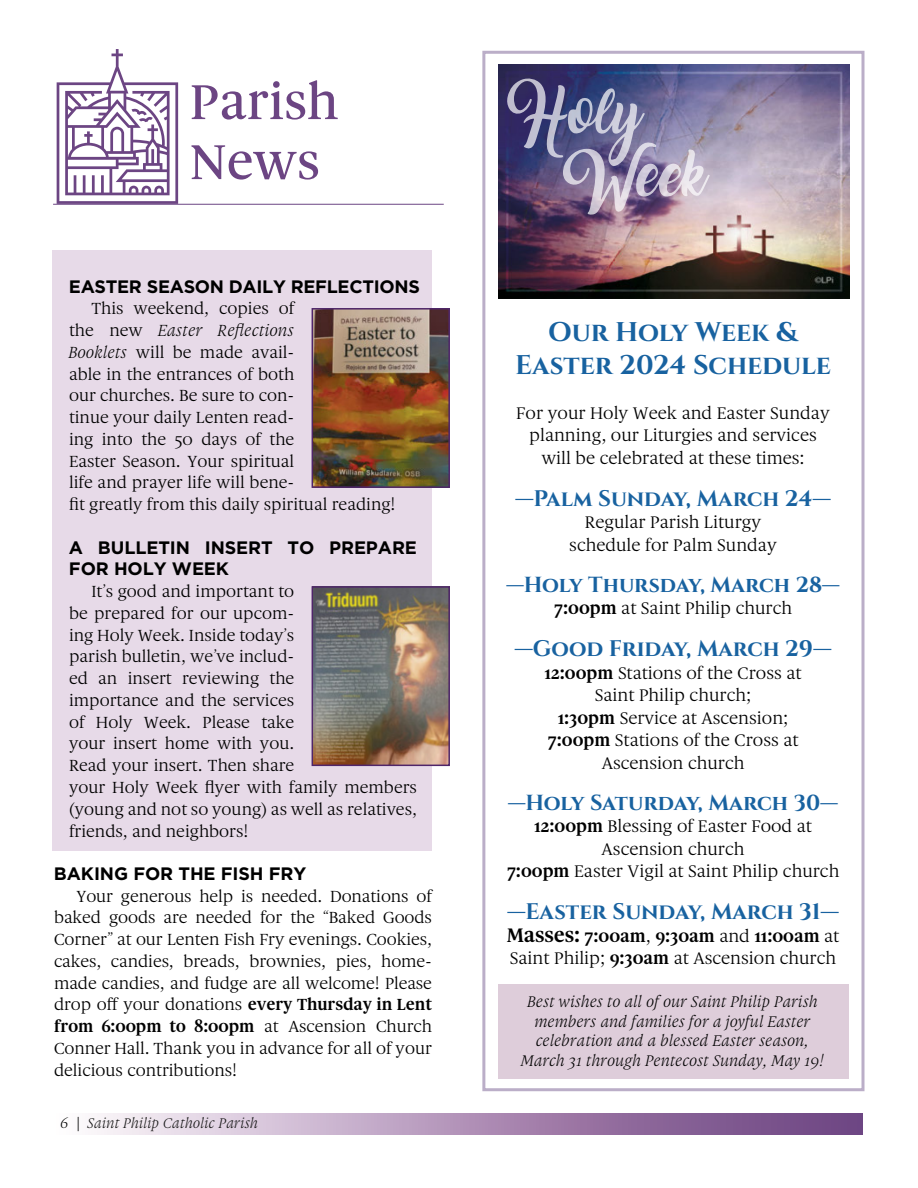
<style>
.page{position:relative;width:918px;height:1188px;background:#fff}
.page>*{position:absolute;margin:0;border:0;box-sizing:border-box;transform-origin:0 0}
.t1{font:500 52.5px/60px "Gauthier FY";color:#6c4583}
.t2{font:700 27px/32.4px "Cinzel";letter-spacing:-.005em;color:#1862a0;text-align:center}
.t3{font:700 22.5px "Cinzel";color:#1862a0}
.t4{font:700 21.75px "Cinzel";letter-spacing:-.005em;color:#1862a0}
.t5{font:18px/22.5px "Gauthier FY";color:#000;text-align:center}
.t6{font:700 18px/21.8px "Gotham";letter-spacing:-.005em;color:#000}
.t7{font:17.25px/21.8px "Gauthier FY";color:#000}
.t8{font:italic 16.5px/19.8px "Gauthier FY";color:#000;text-align:center}
.t9{font:italic 15px "Gauthier FY";color:#141414}
.s1{font-style:italic}
.s2{font-weight:700}
.s3{color:#000}
.s4{font-style:normal;color:#000}
.s5{font-weight:700;font-size:21px}
</style>
<div class="page">
<div style="left:52px;top:251px;width:380px;height:600px;background:#e7dae8"></div>
<div style="left:498px;top:984px;width:351px;height:95px;background:#decdda"></div>
<div style="left:52px;top:1113px;width:810px;height:22px;background:linear-gradient(to right,#fff9fd,#67387a)"></div>
<hr style="left:53px;top:204px;width:391px;height:1px;background:#6c4583">
<svg style="left:57px;top:49px;width:121px;height:155px"></svg>
<div style="left:482px;top:51px;width:383px;height:1040px;border:3px solid #bbaec8"></div>
<img style="left:315px;top:311px;width:132px;height:174px">
<div style="left:312px;top:308px;width:138px;height:180px;border:2px solid #4f266a"></div>
<img style="left:315px;top:589px;width:132px;height:174px">
<div style="left:312px;top:586px;width:138px;height:180px;border:2px solid #4f266a"></div>
<img style="left:499px;top:65px;width:351px;height:234px">
<img style="left:507px;top:79px;width:203px;height:136px">
<h1 class="t1" style="left:190px;top:72px;width:150px">Parish<br>News</h1>
<p class="t6" style="left:69px;top:275px;width:352px">EASTER SEASON DAILY REFLECTIONS</p>
<p class="t7" style="left:69px;top:298px;width:328px;text-indent:22px">This weekend, copies of<br>the new <span class="s1">Easter Reflections<br>Booklets</span> will be made avail-<br>able in the entrances of both<br>our churches. Be sure to con-<br>tinue your daily Lenten read-<br>ing into the 50 days of the<br>Easter Season. Your spiritual<br>life and prayer life will bene-<br>fit greatly from this daily spiritual reading!</p>
<p class="t6" style="left:69px;top:536px;width:349px">A BULLETIN INSERT TO PREPARE<br>FOR HOLY WEEK</p>
<p class="t7" style="left:69px;top:581px;width:350px;text-indent:22px">It’s good and important to<br>be prepared for our upcom-<br>ing Holy Week. Inside today’s<br>parish bulletin, we’ve includ-<br>ed an insert reviewing the<br>importance and the services<br>of Holy Week. Please take<br>your insert home with you.<br>Read your insert. Then share<br>your Holy Week flyer with family members (young and not so young) as well as relatives, friends, and neighbors!</p>
<p class="t6" style="left:54px;top:863px;width:254px">BAKING FOR THE FISH FRY</p>
<p class="t7" style="left:54px;top:885px;width:380px;text-align:justify;text-indent:22px">Your generous help is needed. Donations of baked goods are needed for the “Baked Goods Corner” at our Lenten Fish Fry evenings. Cookies, cakes, candies, breads, brownies, pies, home&shy;made candies, and fudge are all welcome! Please drop off your donations <span class="s2">every Thursday in Lent from 6:00pm to 8:00pm</span> at Ascension Church Conner Hall. Thank you in advance for all of your delicious contributions!</p>
<p class="t9" style="left:61px;top:1114px;width:199px"><span class="s3">6</span> <span class="s4">|</span> Saint Philip Catholic Parish</p>
<h2 class="t2" style="left:515px;top:317px;width:318px">Our Holy Week &amp;<br>Easter 2024 Schedule</h2>
<p class="t5" style="left:516px;top:402px;width:315px">For your Holy Week and Easter Sunday planning, our Liturgies and services will be celebrated at these times:</p>
<h3 class="t3" style="left:515px;top:485px;width:317px">—Palm Sunday, March 24—</h3>
<p class="t5" style="left:569px;top:511px;width:209px">Regular Parish Liturgy schedule for Palm Sunday</p>
<p class="t4" style="left:507px;top:571px;width:335px">—Holy Thursday, March 28—</p>
<p class="t5" style="left:554px;top:597px;width:240px"><span class="s2">7:00pm</span> at Saint Philip church</p>
<h3 class="t3" style="left:515px;top:635px;width:318px">—Good Friday, March 29—</h3>
<p class="t5" style="left:545px;top:662px;width:258px"><span class="s2">12:00pm</span> Stations of the Cross at<br>Saint Philip church;<br><span class="s2">1:30pm</span> Service at Ascension;<br><span class="s2">7:00pm</span> Stations of the Cross at<br>Ascension church</p>
<p class="t4" style="left:508px;top:789px;width:331px">—Holy Saturday, March 30—</p>
<p class="t5" style="left:507px;top:815px;width:334px"><span class="s2">12:00pm</span> Blessing of Easter Food at<br>Ascension church<br><span class="s2">7:00pm</span> Easter Vigil at Saint Philip church</p>
<h3 class="t3" style="left:507px;top:898px;width:333px">—Easter Sunday, March 31—</h3>
<p class="t5" style="left:507px;top:925px;width:334px;text-align:left"><span class="s5">Masses:</span> <span class="s2">7:00am</span>, <span class="s2">9:30am</span> and <span class="s2">11:00am</span> at<br>Saint Philip; <span class="s2">9:30am</span> at Ascension church</p>
<p class="t8" style="left:522px;top:991px;width:304px">Best wishes to all of our Saint Philip Parish members and families for a joyful Easter celebration and a blessed Easter season, March 31 through Pentecost Sunday, May 19!</p>
</div>
